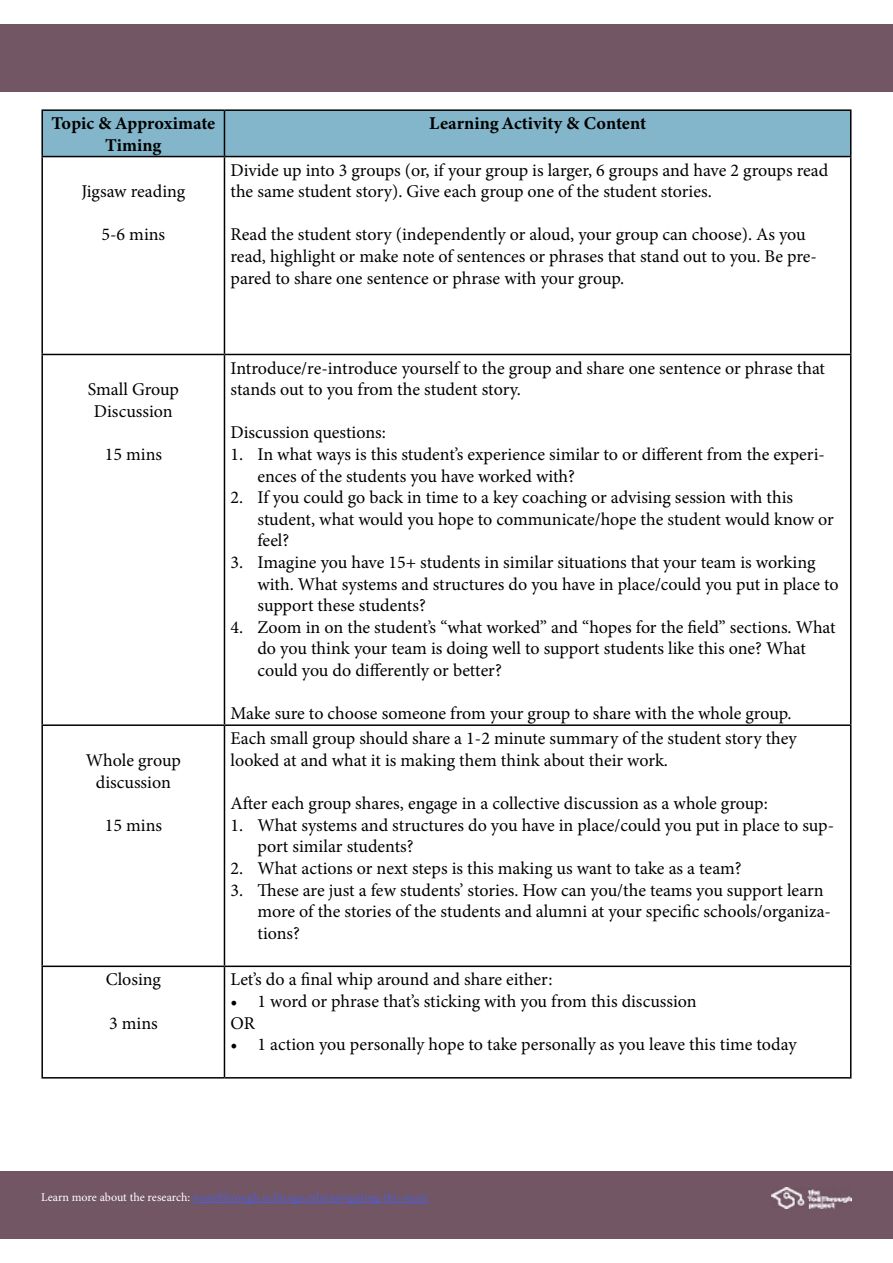
<style>
.page{position:relative;width:893px;height:1263px;background:#fff}
.page>*{position:absolute;margin:0;border:0;box-sizing:border-box;transform-origin:0 0}
.t1{font:18px/21.6px "Minion Pro";letter-spacing:-.005em;color:#000}
.t2{font:18px/21.6px "Minion Variable Concept";color:#000;text-align:center}
.t3{font:12px "Minion Pro";letter-spacing:-.005em;color:#4f5cd6}
.s1{color:#fff}
</style>
<div class="page">
<div style="left:0;top:24px;width:893px;height:67px;background:#725663"></div>
<div style="left:0;top:1171px;width:893px;height:68px;background:#725663"></div>
<img style="left:772px;top:1187px;width:80px;height:21px">
<hr style="left:193px;top:1202px;width:235px;height:1px;background:#4f5cd6">
<div style="left:43px;top:111px;width:807px;height:45px;background:#83b6ca"></div>
<hr style="left:41px;top:109px;width:183px;height:2px;background:#000">
<hr style="left:41px;top:111px;width:2px;height:45px;background:#000">
<hr style="left:224px;top:109px;width:627px;height:2px;background:#000">
<hr style="left:224px;top:111px;width:1px;height:45px;background:#000">
<hr style="left:850px;top:111px;width:1px;height:45px;background:#000">
<hr style="left:41px;top:156px;width:183px;height:1px;background:#000">
<hr style="left:41px;top:157px;width:2px;height:197px;background:#000">
<hr style="left:224px;top:156px;width:627px;height:1px;background:#000">
<hr style="left:224px;top:157px;width:1px;height:197px;background:#000">
<hr style="left:850px;top:157px;width:1px;height:197px;background:#000">
<hr style="left:41px;top:354px;width:183px;height:1px;background:#000">
<hr style="left:41px;top:355px;width:2px;height:369px;background:#000">
<hr style="left:224px;top:354px;width:627px;height:1px;background:#000">
<hr style="left:224px;top:355px;width:1px;height:369px;background:#000">
<hr style="left:850px;top:355px;width:1px;height:369px;background:#000">
<hr style="left:41px;top:724px;width:183px;height:2px;background:#000">
<hr style="left:41px;top:726px;width:2px;height:239px;background:#000">
<hr style="left:224px;top:724px;width:627px;height:2px;background:#000">
<hr style="left:224px;top:726px;width:1px;height:239px;background:#000">
<hr style="left:850px;top:726px;width:1px;height:239px;background:#000">
<hr style="left:41px;top:965px;width:183px;height:2px;background:#000">
<hr style="left:41px;top:967px;width:2px;height:110px;background:#000">
<hr style="left:224px;top:965px;width:627px;height:2px;background:#000">
<hr style="left:224px;top:967px;width:1px;height:110px;background:#000">
<hr style="left:850px;top:967px;width:1px;height:110px;background:#000">
<hr style="left:41px;top:1077px;width:183px;height:1px;background:#000">
<hr style="left:224px;top:1077px;width:627px;height:1px;background:#000">
<p class="t2" style="left:51px;top:112px;width:165px">Topic &amp; Approximate<br>Timing</p>
<p class="t2" style="left:429px;top:112px;width:219px">Learning Activity &amp; Content</p>
<p class="t1" style="left:81px;top:181px;width:105px">Jigsaw reading</p>
<p class="t1" style="left:102px;top:224px;width:65px">5-6 mins</p>
<p class="t1" style="left:230px;top:159px;width:599px">Divide up into 3 groups (or, if your group is larger, 6 groups and have 2 groups read the same student story). Give each group one of the student stories.</p>
<p class="t1" style="left:230px;top:224px;width:588px">Read the student story (independently or aloud, your group can choose). As you read, highlight or make note of sentences or phrases that stand out to you. Be pre&shy;pared to share one sentence or phrase with your group.</p>
<p class="t1" style="left:88px;top:379px;width:93px;text-align:center">Small Group<br>Discussion</p>
<p class="t1" style="left:105px;top:443px;width:59px">15 mins</p>
<p class="t1" style="left:86px;top:749px;width:96px;text-align:center">Whole group discussion</p>
<p class="t1" style="left:105px;top:814px;width:59px">15 mins</p>
<p class="t1" style="left:106px;top:969px;width:57px">Closing</p>
<p class="t1" style="left:109px;top:1012px;width:50px">3 mins</p>
<p class="t1" style="left:230px;top:357px;width:596px">Introduce/re-introduce yourself to the group and share one sentence or phrase that stands out to you from the student story.</p>
<p class="t1" style="left:230px;top:422px;width:157px">Discussion questions:</p>
<p class="t1" style="left:257px;top:443px;width:569px;text-indent:-27px">1. In what ways is this student’s experience similar to or different from the experi&shy;ences of the students you have worked with?</p>
<p class="t1" style="left:257px;top:487px;width:578px;text-indent:-27px">2. If you could go back in time to a key coaching or advising session with this student, what would you hope to communicate/hope the student would know or feel?</p>
<p class="t1" style="left:257px;top:551px;width:583px;text-indent:-27px">3. Imagine you have 15+ students in similar situations that your team is working with. What systems and structures do you have in place/could you put in place to support these students?</p>
<p class="t1" style="left:257px;top:616px;width:580px;text-indent:-27px">4. Zoom in on the student’s “what worked” and “hopes for the field” sections. What do you think your team is doing well to support students like this one? What could you do differently or better?</p>
<p class="t1" style="left:230px;top:703px;width:563px">Make sure to choose someone from your group to share with the whole group.</p>
<p class="t1" style="left:230px;top:728px;width:568px">Each small group should share a 1-2 minute summary of the student story they looked at and what it is making them think about their work.</p>
<p class="t1" style="left:230px;top:793px;width:539px">After each group shares, engage in a collective discussion as a whole group:</p>
<p class="t1" style="left:257px;top:814px;width:578px;text-indent:-27px">1. What systems and structures do you have in place/could you put in place to sup&shy;port similar students?</p>
<p class="t1" style="left:230px;top:857px;width:513px">2. What actions or next steps is this making us want to take as a team?</p>
<p class="t1" style="left:257px;top:879px;width:575px;text-indent:-27px">3. These are just a few students’ stories. How can you/the teams you support learn more of the stories of the students and alumni at your specific schools/organiza&shy;tions?</p>
<p class="t1" style="left:230px;top:969px;width:323px">Let’s do a final whip around and share either:</p>
<p class="t1" style="left:230px;top:990px;width:468px">• 1 word or phrase that’s sticking with you from this discussion<br>OR</p>
<p class="t1" style="left:230px;top:1034px;width:568px">• 1 action you personally hope to take personally as you leave this time today</p>
<p class="t3" style="left:41px;top:1189px;width:389px"><span class="s1">Learn more about the research:</span> toandthrough.uchicago.edu/navigating-the-maze</p>
</div>
